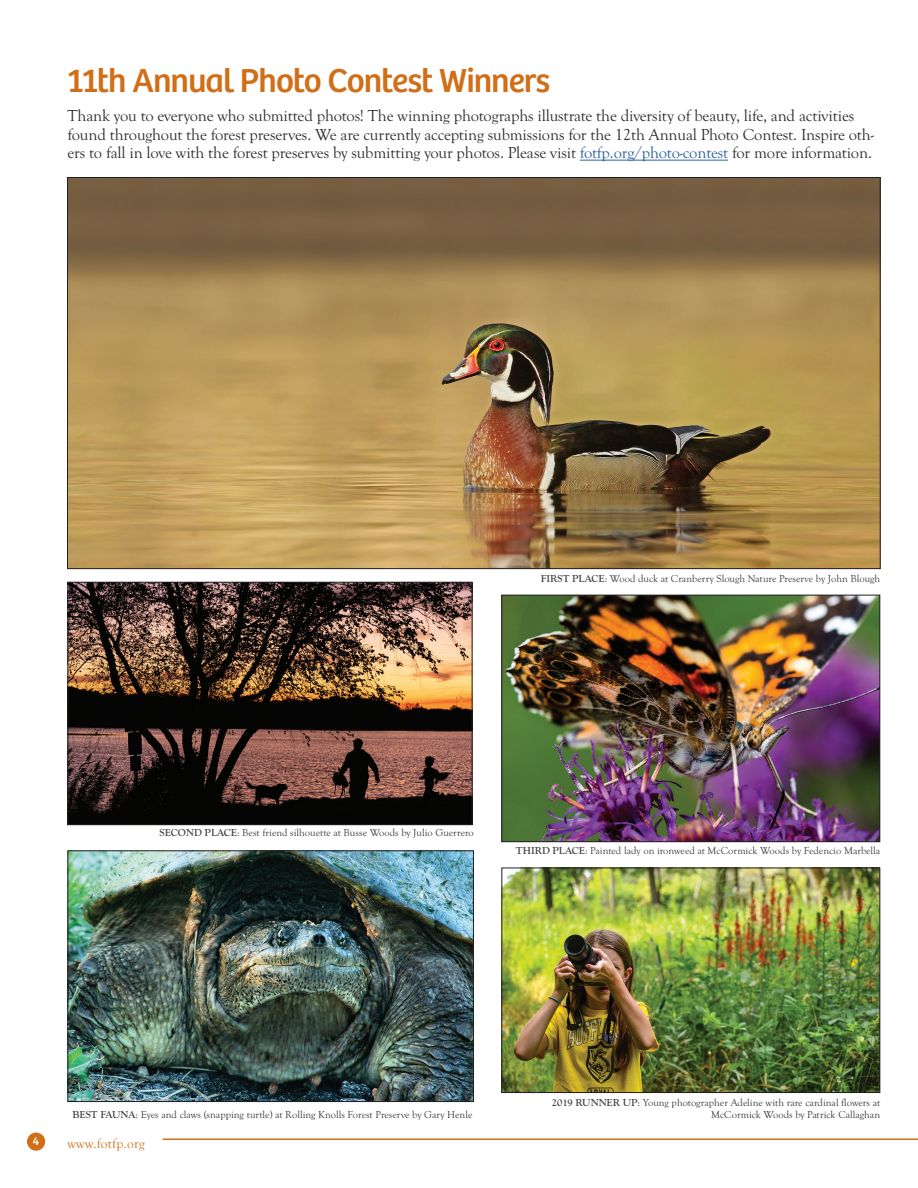
<style>
.page{position:relative;width:918px;height:1188px;background:#fff}
.page>*{position:absolute;margin:0;border:0;box-sizing:border-box;transform-origin:0 0}
.t1{font:34.5px "Bree";letter-spacing:-.03em;color:#d06f18}
.t2{font:16.5px/18.8px "Goudy Old Sty";letter-spacing:-.01em;color:#312f30}
.t3{font:13.5px "Goudy Old Style T";letter-spacing:.02em;color:#d06f18}
.t4{font:12px "Bree";color:#fff}
.t5{font:10.5px/11.2px "Goudy Old Sty";color:#3e3e3f;text-align:right}
.s1{color:#2b62a1}
.s2{font-weight:700}
</style>
<div class="page">
<hr style="left:163px;top:1138px;width:755px;height:2px;background:#d06f18">
<div style="left:28px;top:1133px;width:16px;height:17px;background:#d06f18;border-radius:50%"></div>
<div style="left:27px;top:1133px;width:18px;height:18px;border:2px solid #d06f18;border-radius:50%"></div>
<img style="left:70px;top:584px;width:400px;height:239px">
<div style="left:68px;top:582px;width:404px;height:243px;border:1px solid #231f20"></div>
<img style="left:503px;top:597px;width:375px;height:243px">
<div style="left:501px;top:595px;width:379px;height:247px;border:1px solid #231f20"></div>
<img style="left:70px;top:852px;width:402px;height:248px">
<div style="left:68px;top:850px;width:406px;height:252px;border:1px solid #231f20"></div>
<img style="left:503px;top:870px;width:375px;height:221px">
<div style="left:501px;top:868px;width:379px;height:225px;border:1px solid #231f20"></div>
<img style="left:69px;top:179px;width:810px;height:388px">
<hr style="left:580px;top:160px;width:148px;height:1px;background:#2b62a1">
<h1 class="t1" style="left:68px;top:61px;width:484px">11th Annual Photo Contest Winners</h1>
<p class="t2" style="left:67px;top:106px;width:808px">Thank you to everyone who submitted photos! The winning photographs illustrate the diversity of beauty, life, and activities found throughout the forest preserves. We are currently accepting submissions for the 12th Annual Photo Contest. Inspire oth&shy;ers to fall in love with the forest preserves by submitting your photos. Please visit <span class="s1">fotfp.org/photo-contest</span> for more information.</p>
<p class="t5" style="left:541px;top:573px;width:341px"><span class="s2">FIRST PLACE</span>: Wood duck at Cranberry Slough Nature Preserve by John Blough</p>
<p class="t5" style="left:160px;top:828px;width:316px"><span class="s2">SECOND PLACE</span>: Best friend silhouette at Busse Woods by Julio Guerrero</p>
<p class="t5" style="left:516px;top:845px;width:366px"><span class="s2">THIRD PLACE</span>: Painted lady on ironweed at McCormick Woods by Fedencio Marbella</p>
<p class="t5" style="left:72px;top:1109px;width:402px"><span class="s2">BEST FAUNA</span>: Eyes and claws (snapping turtle) at Rolling Knolls Forest Preserve by Gary Henle</p>
<p class="t4" style="left:33px;top:1134px;width:8px">4</p>
<p class="t3" style="left:68px;top:1136px;width:79px">www.fotfp.org</p>
<p class="t5" style="left:552px;top:1097px;width:330px"><span class="s2">2019 RUNNER UP</span>: Young photographer Adeline with rare cardinal flowers at<br>McCormick Woods by Patrick Callaghan</p>
</div>
